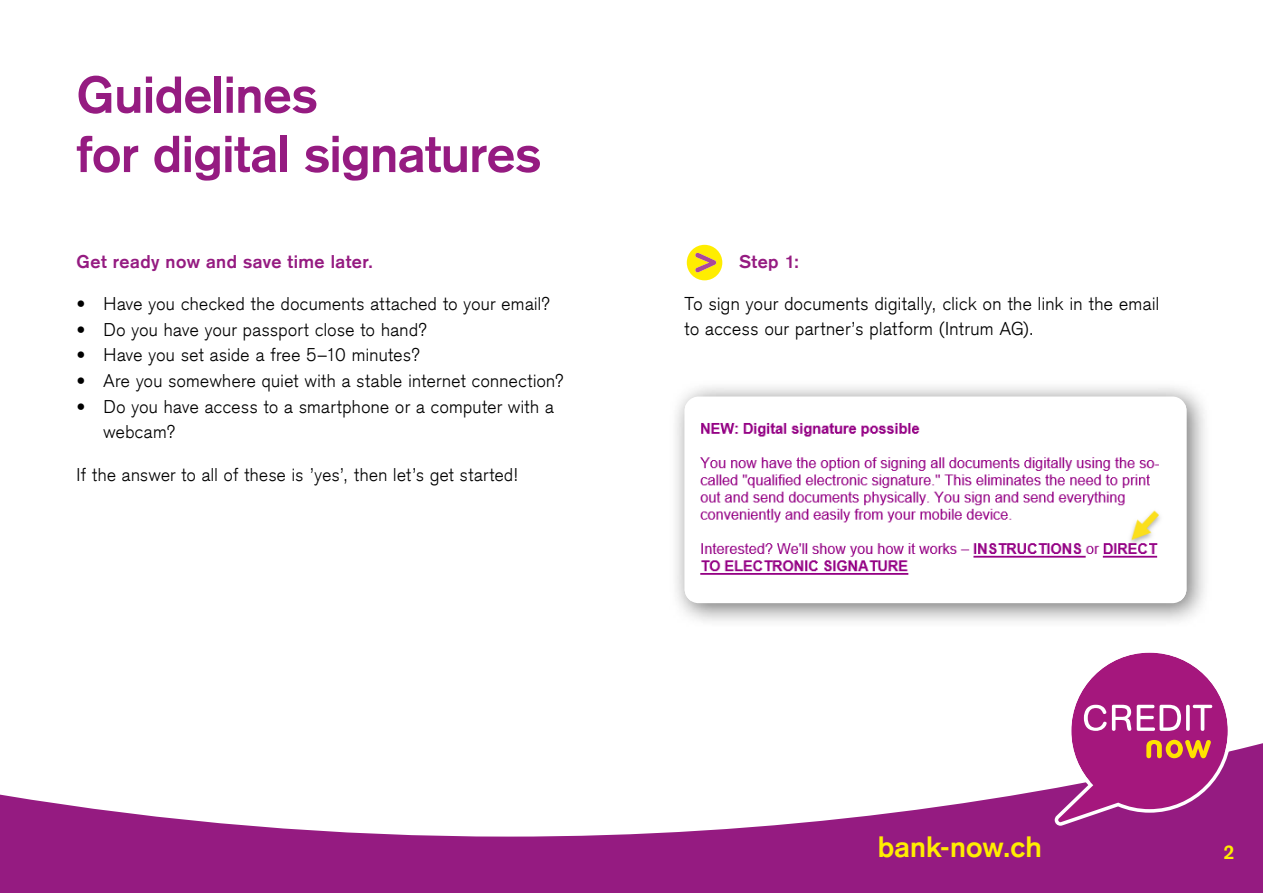
<style>
.page{position:relative;width:1263px;height:893px;background:#fff}
.page>*{position:absolute;margin:0;border:0;box-sizing:border-box;transform-origin:0 0}
.t1{font:700 50.85px/59.2px "Credit Suisse Type";letter-spacing:-.01em;color:#951b81}
.t2{font:700 28.65px "Credit Suisse Type";letter-spacing:.005em;color:#ffed00}
.t3{font:700 19.8px "Credit Suisse Type";color:#ffed00}
.t4{font:300 18.15px/25.8px "Credit Suisse Type";letter-spacing:.025em;color:#000}
.t5{font:300 18px/25.5px "Credit Suisse Type";letter-spacing:.025em;color:#000}
.t6{font:700 18px "Credit Suisse Type";letter-spacing:.025em;color:#951b81}
</style>
<div class="page">
<svg style="left:0;top:743px;width:1263px;height:150px;fill:#951b81"></svg>
<svg style="left:687px;top:245px;width:35px;height:35px"></svg>
<div style="left:668px;top:380px;width:544px;height:248px;background:#000;opacity:.55"></div>
<div style="left:685px;top:396px;width:501px;height:207px;background:#fff;border-radius:14px"></div>
<img style="left:685px;top:404px;width:501px;height:197px">
<svg style="left:1055px;top:652px;width:176px;height:174px"></svg>
<h1 class="t1" style="left:77px;top:65px;width:466px">Guidelines<br>for digital signatures</h1>
<p class="t6" style="left:77px;top:251px;width:298px">Get ready now and save time later.</p>
<p class="t5" style="left:77px;top:291px;width:475px">• Have you checked the documents attached to your email?</p>
<p class="t5" style="left:77px;top:317px;width:352px">• Do you have your passport close to hand?</p>
<p class="t5" style="left:77px;top:342px;width:345px">• Have you set aside a free 5–10 minutes?</p>
<p class="t5" style="left:77px;top:368px;width:489px">• Are you somewhere quiet with a stable internet connection?</p>
<p class="t5" style="left:104px;top:393px;width:452px;text-indent:-27px">• Do you have access to a smartphone or a computer with a webcam?</p>
<p class="t5" style="left:77px;top:462px;width:443px">If the answer to all of these is ’yes’, then let’s get started!</p>
<p class="t6" style="left:739px;top:251px;width:61px">Step 1:</p>
<p class="t4" style="left:685px;top:290px;width:476px">To sign your documents digitally, click on the link in the email to access our partner’s platform (Intrum AG).</p>
<h2 class="t2" style="left:878px;top:830px;width:165px">bank-now.ch</h2>
<p class="t3" style="left:1223px;top:841px;width:12px">2</p>
</div>
